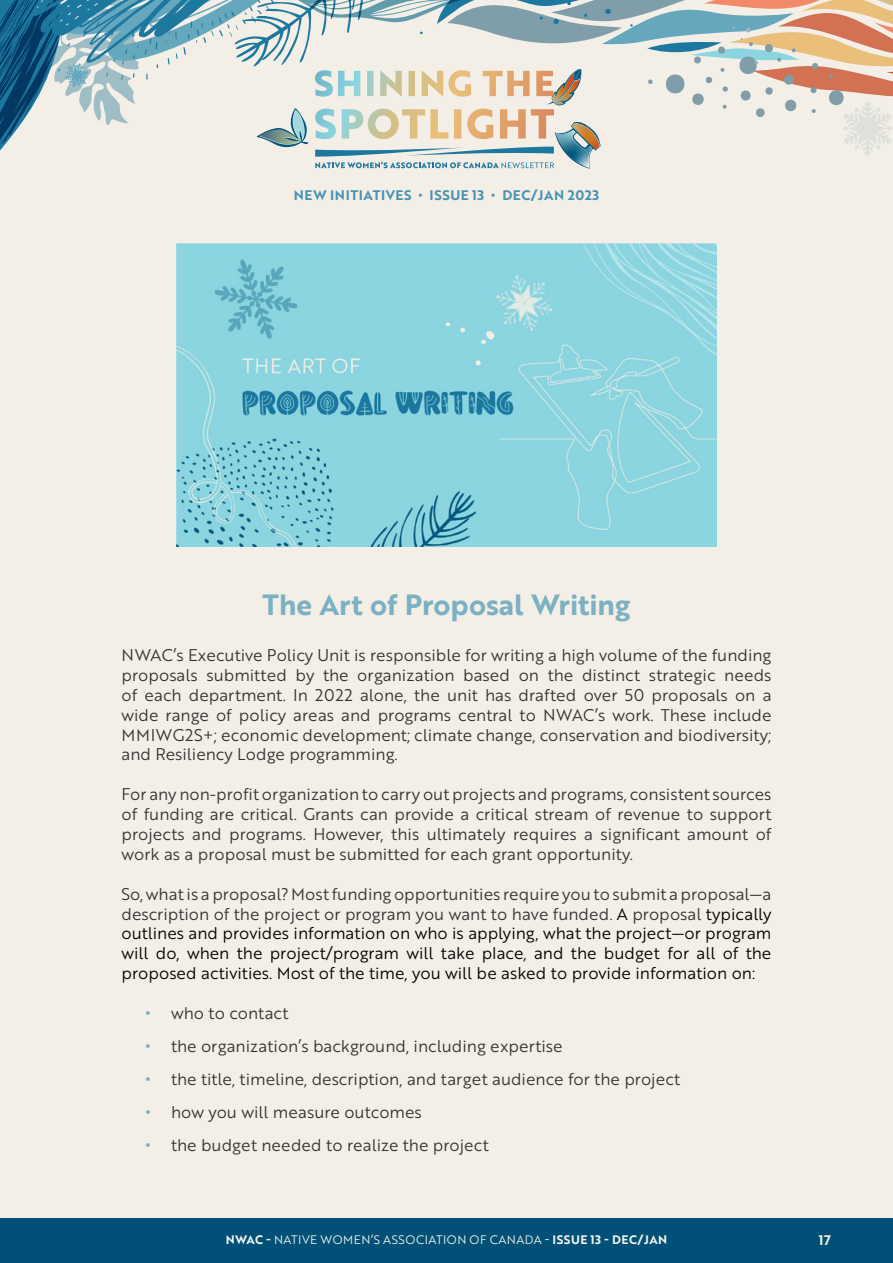
<style>
.page{position:relative;width:893px;height:1263px;background:#f3efe7}
.page>*{position:absolute;margin:0;border:0;box-sizing:border-box;transform-origin:0 0}
.t1{font:28.5px "Brother 1816 Bold";color:#7bb1c3}
.t2{font:16.5px/19.8px "Brother 1816 Book";color:#333;text-align:justify}
.t3{font:16.5px/19.8px "Brother 1816 Book";color:#000;text-align:justify}
.t4{font:13.5px "Brother 1816 Bold";letter-spacing:.04em;color:#4993b2}
.t5{font:13.5px "Brother 1816 Bold";color:#efede1}
.t6{font:12px "Brother 1816 Book";letter-spacing:.04em;color:#f5f2ec}
.s1{color:#333}
.s2{font-family:"Brother 1816 Bold";color:#7bacc0}
.s3{font-family:"Brother 1816 Bold"}
.s4{font-family:"Brother 1816 Regular"}
</style>
<div class="page">
<svg style="left:0;top:0;width:893px;height:169px"></svg>
<img style="left:176px;top:243px;width:540px;height:304px">
<div style="left:0;top:1219px;width:893px;height:44px;background:#005077"></div>
<p class="t4" style="left:294px;top:185px;width:307px">NEW INITIATIVES • ISSUE 13 • DEC/JAN 2023</p>
<h1 class="t1" style="left:263px;top:583px;width:369px">The Art of Proposal Writing</h1>
<p class="t2" style="left:122px;top:645px;width:651px">NWAC’s Executive Policy Unit is responsible for writing a high volume of the funding proposals submitted by the organization based on the distinct strategic needs of each department. In 2022 alone, the unit has drafted over 50 proposals on a wide range of policy areas and programs central to NWAC’s work. These include MMIWG2S+; economic development; climate change, conservation and biodiversity; and Resiliency Lodge programming.</p>
<p class="t2" style="left:122px;top:784px;width:651px">For any non-profit organization to carry out projects and programs, consistent sources of funding are critical. Grants can provide a critical stream of revenue to support projects and programs. However, this ultimately requires a significant amount of work as a proposal must be submitted for each grant opportunity.</p>
<p class="t3" style="left:122px;top:883px;width:651px"><span class="s1">So, what is a proposal? Most funding opportunities require you to submit a proposal—a description of the project or program you want to have funded.</span> A <span class="s1">proposal</span> typically outlines and provides information on who is applying, what the project—or program will do, when the project/program will take place, and the budget for all of the proposed activities. Most of the time, you will be asked to provide information on:</p>
<p class="t2" style="left:146px;top:1002px;width:144px"><span class="s2">•</span> who to contact</p>
<p class="t2" style="left:146px;top:1035px;width:419px"><span class="s2">•</span> the organization’s background, including expertise</p>
<p class="t2" style="left:146px;top:1068px;width:536px"><span class="s2">•</span> the title, timeline, description, and target audience for the project</p>
<p class="t2" style="left:146px;top:1101px;width:278px"><span class="s2">•</span> how you will measure outcomes</p>
<p class="t2" style="left:146px;top:1134px;width:345px"><span class="s2">•</span> the budget needed to realize the project</p>
<p class="t6" style="left:226px;top:1230px;width:443px"><span class="s3">NWAC -</span> NATIVE WOMEN’S ASSOCIATION OF CANADA <span class="s4">-</span> <span class="s3">ISSUE 13 - DEC/JAN</span></p>
<p class="t5" style="left:819px;top:1230px;width:14px">17</p>
</div>
